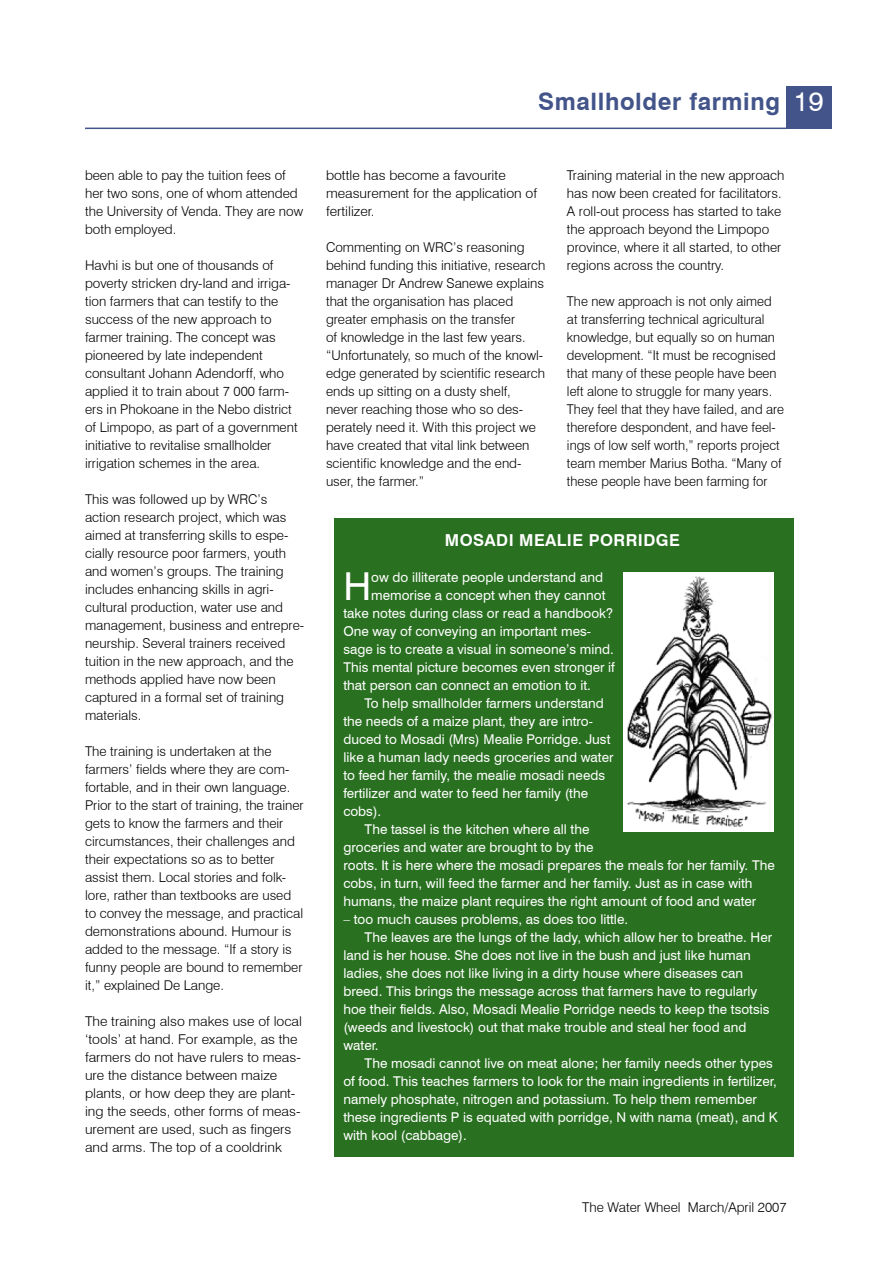
<style>
.page{position:relative;width:893px;height:1263px;background:#fff}
.page>*{position:absolute;margin:0;border:0;box-sizing:border-box;transform-origin:0 0}
.t1{font:38.55px "Swiss 721 BT";color:#fff}
.t2{font:700 24px "Swiss 721 BT";color:#425489}
.t3{font:700 16.5px "Swiss 721 BT";letter-spacing:.025em;color:#fff}
.t4{font:300 13.5px/18px "Swiss 721 BT";color:#000}
.t5{font:13.5px "Swiss 721 BT";color:#fff}
.t6{font:300 13.5px/18px "Swiss 721 BT";color:#000;scale:1.04 1}
.s1{font-weight:400;font-size:27px;color:#fff}
</style>
<div class="page">
<hr style="left:85px;top:128px;width:702px;height:1px;background:#425489">
<div style="left:787px;top:86px;width:45px;height:43px;background:#425489"></div>
<div style="left:334px;top:518px;width:460px;height:639px;background:#297020"></div>
<img style="left:623px;top:573px;width:151px;height:259px">
<p class="t4" style="left:85px;top:166px;width:220px">been able to pay the tuition fees of her two sons, one of whom attended the University of Venda. They are now both employed.</p>
<p class="t4" style="left:85px;top:256px;width:214px">Havhi is but one of thousands of poverty stricken dry-land and irriga&shy;tion farmers that can testify to the success of the new approach to farmer training. The concept was pioneered by late independent consultant Johann Adendorff, who applied it to train about 7 000 farm&shy;ers in Phokoane in the Nebo district of Limpopo, as part of a government initiative to revitalise smallholder irrigation schemes in the area.</p>
<p class="t4" style="left:85px;top:490px;width:221px">This was followed up by WRC’s action research project, which was aimed at transferring skills to espe&shy;cially resource poor farmers, youth and women’s groups. The training includes enhancing skills in agri&shy;cultural production, water use and management, business and entrepre&shy;neurship. Several trainers received tuition in the new approach, and the methods applied have now been captured in a formal set of training materials.</p>
<p class="t4" style="left:85px;top:742px;width:220px">The training is undertaken at the farmers’ fields where they are com&shy;fortable, and in their own language.<br>Prior to the start of training, the trainer gets to know the farmers and their circumstances, their challenges and their expectations so as to better assist them. Local stories and folk&shy;lore, rather than textbooks are used to convey the message, and practical demonstrations abound. Humour is added to the message. “If a story is funny people are bound to remember it,” explained De Lange.</p>
<p class="t6" style="left:85px;top:1012px;width:210px">The training also makes use of local ‘tools’ at hand. For example, as the farmers do not have rulers to meas&shy;ure the distance between maize plants, or how deep they are plant&shy;ing the seeds, other forms of meas&shy;urement are used, such as fingers and arms. The top of a cooldrink</p>
<h2 class="t2" style="left:538px;top:87px;width:287px">SMALLHOLDER FARMING <span class="s1">19</span></h2>
<p class="t6" style="left:326px;top:166px;width:205px">bottle has become a favourite measurement for the application of fertilizer.</p>
<p class="t4" style="left:326px;top:238px;width:221px">Commenting on WRC’s reasoning behind funding this initiative, research manager Dr Andrew Sanewe explains that the organisation has placed greater emphasis on the transfer<br>of knowledge in the last few years. “Unfortunately, so much of the knowl&shy;edge generated by scientific research ends up sitting on a dusty shelf, never reaching those who so des&shy;perately need it. With this project we have created that vital link between scientific knowledge and the end&shy;user, the farmer.”</p>
<p class="t4" style="left:567px;top:166px;width:219px">Training material in the new approach has now been created for facilitators.<br>A roll-out process has started to take the approach beyond the Limpopo province, where it all started, to other regions across the country.</p>
<p class="t4" style="left:567px;top:292px;width:219px">The new approach is not only aimed at transferring technical agricultural knowledge, but equally so on human development. “It must be recognised that many of these people have been left alone to struggle for many years.<br>They feel that they have failed, and are therefore despondent, and have feel&shy;ings of low self worth,” reports project team member Marius Botha. “Many of these people have been farming for</p>
<p class="t3" style="left:445px;top:530px;width:236px">MOSADI MEALIE PORRIDGE</p>
<h1 class="t1" style="left:343px;top:562px;width:29px">H</h1>
<p class="t5" style="left:371px;top:568px;width:233px">ow do illiterate people understand and</p>
<p class="t5" style="left:371px;top:586px;width:236px">memorise a concept when they cannot</p>
<p class="t5" style="left:343px;top:604px;width:271px">take notes during class or read a handbook?</p>
<p class="t5" style="left:343px;top:622px;width:249px">One way of conveying an important mes-</p>
<p class="t5" style="left:343px;top:640px;width:272px">sage is to create a visual in someone’s mind.</p>
<p class="t5" style="left:343px;top:658px;width:273px">This mental picture becomes even stronger if</p>
<p class="t5" style="left:343px;top:676px;width:249px">that person can connect an emotion to it.</p>
<p class="t5" style="left:365px;top:694px;width:241px">To help smallholder farmers understand</p>
<p class="t5" style="left:343px;top:712px;width:251px">the needs of a maize plant, they are intro-</p>
<p class="t5" style="left:343px;top:730px;width:269px">duced to Mosadi (Mrs) Mealie Porridge. Just</p>
<p class="t5" style="left:343px;top:748px;width:272px">like a human lady needs groceries and water</p>
<p class="t5" style="left:343px;top:766px;width:263px">to feed her family, the mealie mosadi needs</p>
<p class="t5" style="left:343px;top:784px;width:246px">fertilizer and water to feed her family (the</p>
<p class="t5" style="left:343px;top:802px;width:39px">cobs).</p>
<p class="t5" style="left:365px;top:820px;width:226px">The tassel is the kitchen where all the</p>
<p class="t5" style="left:343px;top:838px;width:252px">groceries and water are brought to by the</p>
<p class="t5" style="left:343px;top:856px;width:433px">roots. It is here where the mosadi prepares the meals for her family. The</p>
<p class="t5" style="left:343px;top:874px;width:411px">cobs, in turn, will feed the farmer and her family. Just as in case with</p>
<p class="t5" style="left:343px;top:892px;width:414px">humans, the maize plant requires the right amount of food and water</p>
<p class="t5" style="left:343px;top:910px;width:286px">– too much causes problems, as does too little.</p>
<p class="t5" style="left:365px;top:928px;width:409px">The leaves are the lungs of the lady, which allow her to breathe. Her</p>
<p class="t5" style="left:343px;top:946px;width:409px">land is her house. She does not live in the bush and just like human</p>
<p class="t5" style="left:343px;top:964px;width:401px">ladies, she does not like living in a dirty house where diseases can</p>
<p class="t5" style="left:343px;top:982px;width:416px">breed. This brings the message across that farmers have to regularly</p>
<p class="t5" style="left:343px;top:1000px;width:428px">hoe their fields. Also, Mosadi Mealie Porridge needs to keep the tsotsis</p>
<p class="t5" style="left:343px;top:1018px;width:405px">(weeds and livestock) out that make trouble and steal her food and</p>
<p class="t5" style="left:343px;top:1036px;width:37px">water.</p>
<p class="t5" style="left:365px;top:1054px;width:410px">The mosadi cannot live on meat alone; her family needs other types</p>
<p class="t5" style="left:343px;top:1072px;width:435px">of food. This teaches farmers to look for the main ingredients in fertilizer,</p>
<p class="t5" style="left:343px;top:1090px;width:415px">namely phosphate, nitrogen and potassium. To help them remember</p>
<p class="t5" style="left:343px;top:1108px;width:436px">these ingredients P is equated with porridge, N with nama (meat), and K</p>
<p class="t5" style="left:343px;top:1126px;width:125px">with kool (cabbage).</p>
<p class="t4" style="left:582px;top:1198px;width:206px">The Water Wheel March/April 2007</p>
</div>
